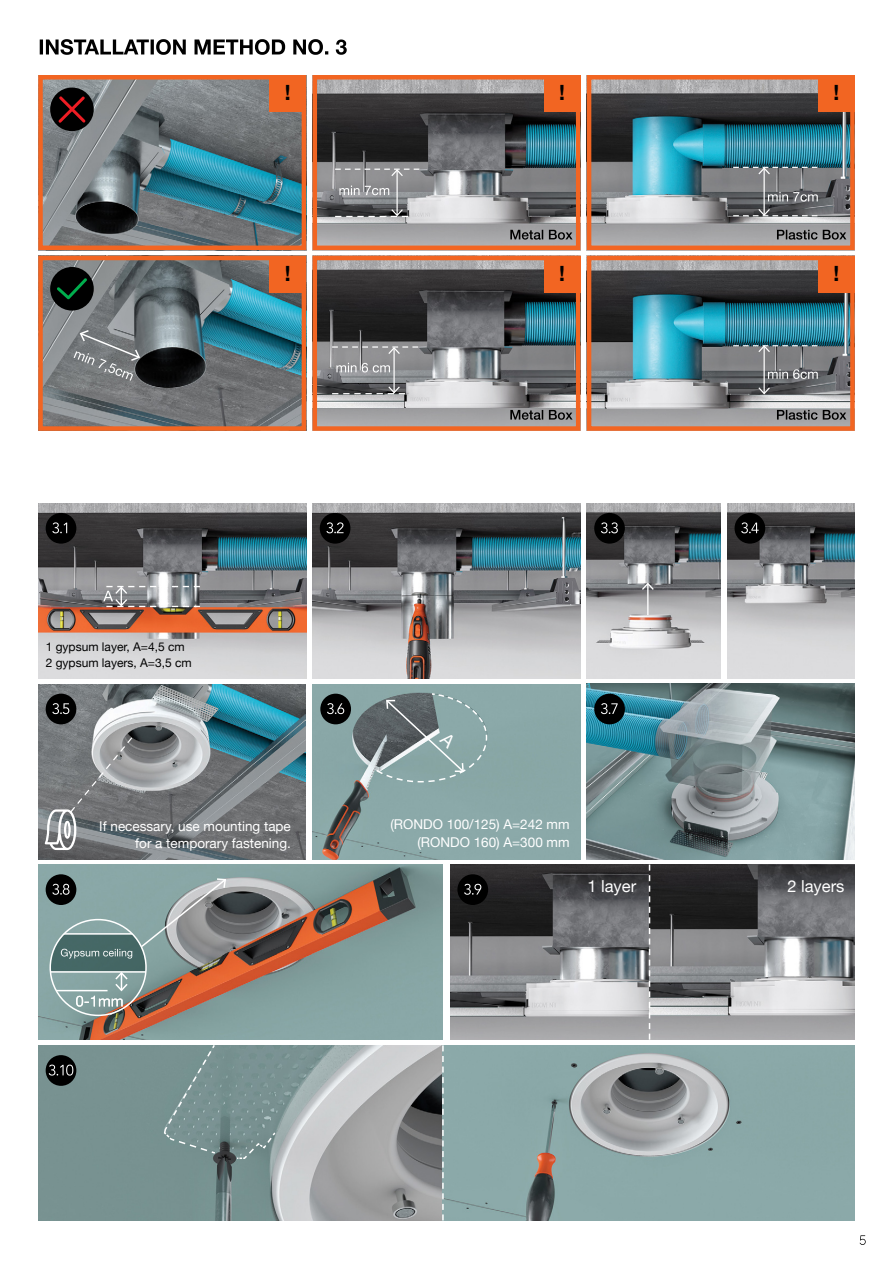
<style>
.page{position:relative;width:893px;height:1263px;background:#fff}
.page>*{position:absolute;margin:0;border:0;box-sizing:border-box;transform-origin:0 0}
.t1{font:700 21px "Helvetica Neue";color:#000}
.t2{font:16.5px "Helvetica Neue";color:#fff}
.t3{font:13.5px/16.5px "Helvetica Neue";color:#fff;text-align:right}
.t4{font:12px/16.5px "Helvetica Neue";color:#000}
</style>
<div class="page">
<img style="left:38px;top:684px;width:267px;height:175px">
<svg style="left:860px;top:1235px;width:6px;height:10px"></svg>
<svg style="left:40px;top:39px;width:307px;height:16px"></svg>
<img style="left:313px;top:685px;width:267px;height:175px">
<img style="left:38px;top:1045px;width:817px;height:175px">
<img style="left:39px;top:865px;width:404px;height:175px">
<img style="left:450px;top:864px;width:405px;height:176px">
<hr style="left:50px;top:971px;width:96px;height:2px;background:#fff">
<div style="left:46px;top:1055px;width:30px;height:31px;background:#000;border-radius:50%"></div>
<div style="left:457px;top:874px;width:31px;height:31px;background:#000;border-radius:50%"></div>
<div style="left:46px;top:874px;width:30px;height:31px;background:#000;border-radius:50%"></div>
<svg style="left:49px;top:1064px;width:24px;height:11px"></svg>
<svg style="left:464px;top:884px;width:17px;height:11px"></svg>
<svg style="left:51px;top:877px;width:176px;height:129px;background:#87918c"></svg>
<img style="left:43px;top:80px;width:258px;height:165px">
<img style="left:43px;top:261px;width:258px;height:165px">
<svg style="left:74px;top:329px;width:67px;height:52px;background:#7f8284"></svg>
<div style="left:50px;top:88px;width:44px;height:43px;background:#000;border-radius:50%"></div>
<svg style="left:58px;top:96px;width:28px;height:27px"></svg>
<div style="left:50px;top:267px;width:44px;height:44px;background:#000;border-radius:50%"></div>
<svg style="left:57px;top:278px;width:30px;height:21px"></svg>
<img style="left:318px;top:80px;width:257px;height:165px">
<img style="left:318px;top:261px;width:257px;height:165px">
<hr style="left:396px;top:170px;width:2px;height:45px;background:#fff">
<svg style="left:335px;top:208px;width:73px;height:9px"></svg>
<svg style="left:335px;top:168px;width:84px;height:9px"></svg>
<hr style="left:393px;top:348px;width:2px;height:45px;background:#fff">
<svg style="left:332px;top:385px;width:73px;height:9px"></svg>
<svg style="left:332px;top:346px;width:86px;height:9px"></svg>
<svg style="left:339px;top:186px;width:50px;height:9px"></svg>
<svg style="left:336px;top:363px;width:54px;height:9px"></svg>
<img style="left:592px;top:80px;width:258px;height:165px">
<img style="left:592px;top:261px;width:258px;height:165px">
<img style="left:587px;top:684px;width:268px;height:175px">
<hr style="left:763px;top:346px;width:2px;height:47px;background:#fff">
<svg style="left:757px;top:386px;width:14px;height:9px"></svg>
<svg style="left:733px;top:344px;width:84px;height:9px"></svg>
<hr style="left:763px;top:168px;width:2px;height:47px;background:#fff">
<svg style="left:733px;top:208px;width:84px;height:9px"></svg>
<svg style="left:733px;top:166px;width:84px;height:10px"></svg>
<svg style="left:768px;top:369px;width:50px;height:10px"></svg>
<svg style="left:768px;top:192px;width:50px;height:10px"></svg>
<svg style="left:510px;top:230px;width:63px;height:10px"></svg>
<svg style="left:510px;top:410px;width:63px;height:10px"></svg>
<svg style="left:777px;top:230px;width:69px;height:10px"></svg>
<svg style="left:777px;top:410px;width:69px;height:10px"></svg>
<img style="left:38px;top:503px;width:268px;height:175px">
<svg style="left:103px;top:585px;width:97px;height:22px"></svg>
<div style="left:46px;top:513px;width:30px;height:31px;background:#000;border-radius:50%"></div>
<div style="left:46px;top:694px;width:30px;height:30px;background:#000;border-radius:50%"></div>
<svg style="left:52px;top:522px;width:15px;height:11px"></svg>
<svg style="left:52px;top:703px;width:17px;height:11px"></svg>
<img style="left:313px;top:503px;width:267px;height:175px">
<img style="left:587px;top:503px;width:134px;height:175px">
<img style="left:727px;top:503px;width:128px;height:175px">
<hr style="left:647px;top:584px;width:1px;height:31px;background:#fff">
<svg style="left:640px;top:582px;width:15px;height:9px"></svg>
<div style="left:320px;top:513px;width:30px;height:31px;background:#000;border-radius:50%"></div>
<div style="left:594px;top:513px;width:31px;height:31px;background:#000;border-radius:50%"></div>
<div style="left:734px;top:513px;width:31px;height:31px;background:#000;border-radius:50%"></div>
<svg style="left:326px;top:522px;width:18px;height:11px"></svg>
<svg style="left:601px;top:522px;width:17px;height:11px"></svg>
<svg style="left:741px;top:522px;width:18px;height:11px"></svg>
<svg style="left:45px;top:736px;width:89px;height:114px;background:#848789"></svg>
<div style="left:320px;top:694px;width:31px;height:30px;background:#000;border-radius:50%"></div>
<div style="left:594px;top:694px;width:31px;height:30px;background:#000;border-radius:50%"></div>
<svg style="left:327px;top:703px;width:17px;height:11px"></svg>
<svg style="left:601px;top:703px;width:17px;height:11px"></svg>
<div style="left:38px;top:75px;width:268px;height:175px;border:4px solid #f26522"></div>
<div style="left:270px;top:75px;width:36px;height:37px;background:#f26522"></div>
<div style="left:38px;top:256px;width:268px;height:175px;border:4px solid #f26522"></div>
<div style="left:270px;top:256px;width:36px;height:36px;background:#f26522"></div>
<div style="left:313px;top:75px;width:267px;height:175px;border:4px solid #f26522"></div>
<div style="left:544px;top:75px;width:36px;height:37px;background:#f26522"></div>
<div style="left:313px;top:256px;width:267px;height:175px;border:4px solid #f26522"></div>
<div style="left:544px;top:256px;width:36px;height:36px;background:#f26522"></div>
<div style="left:587px;top:75px;width:268px;height:175px;border:4px solid #f26522"></div>
<div style="left:818px;top:75px;width:37px;height:37px;background:#f26522"></div>
<div style="left:587px;top:256px;width:268px;height:175px;border:4px solid #f26522"></div>
<div style="left:818px;top:256px;width:37px;height:36px;background:#f26522"></div>
<div style="left:163px;top:1045px;width:54px;height:110px;background:#789291"></div>
<svg style="left:236px;top:1131px;width:41px;height:29px"></svg>
<svg style="left:649px;top:864px;width:1px;height:176px"></svg>
<svg style="left:442px;top:1045px;width:2px;height:175px"></svg>
<svg style="left:375px;top:692px;width:113px;height:91px;background:#829697"></svg>
<h1 class="t1" style="left:285px;top:76px;width:7px">!</h1>
<h1 class="t1" style="left:285px;top:257px;width:7px">!</h1>
<h1 class="t1" style="left:559px;top:76px;width:7px">!</h1>
<h1 class="t1" style="left:559px;top:257px;width:7px">!</h1>
<h1 class="t1" style="left:833px;top:76px;width:7px">!</h1>
<h1 class="t1" style="left:833px;top:257px;width:7px">!</h1>
<p class="t4" style="left:46px;top:639px;width:148px">1 gypsum layer, A=4,5 cm<br>2 gypsum layers, A=3,5 cm</p>
<p class="t3" style="left:99px;top:819px;width:193px">If necessary, use mounting tape for a temporary fastening.</p>
<p class="t3" style="left:390px;top:816px;width:181px;line-height:18px">(RONDO 100/125) A=242 mm (RONDO 160) A=300 mm</p>
<p class="t2" style="left:587px;top:874px;width:50px">1 layer</p>
<p class="t2" style="left:787px;top:874px;width:59px">2 layers</p>
</div>
